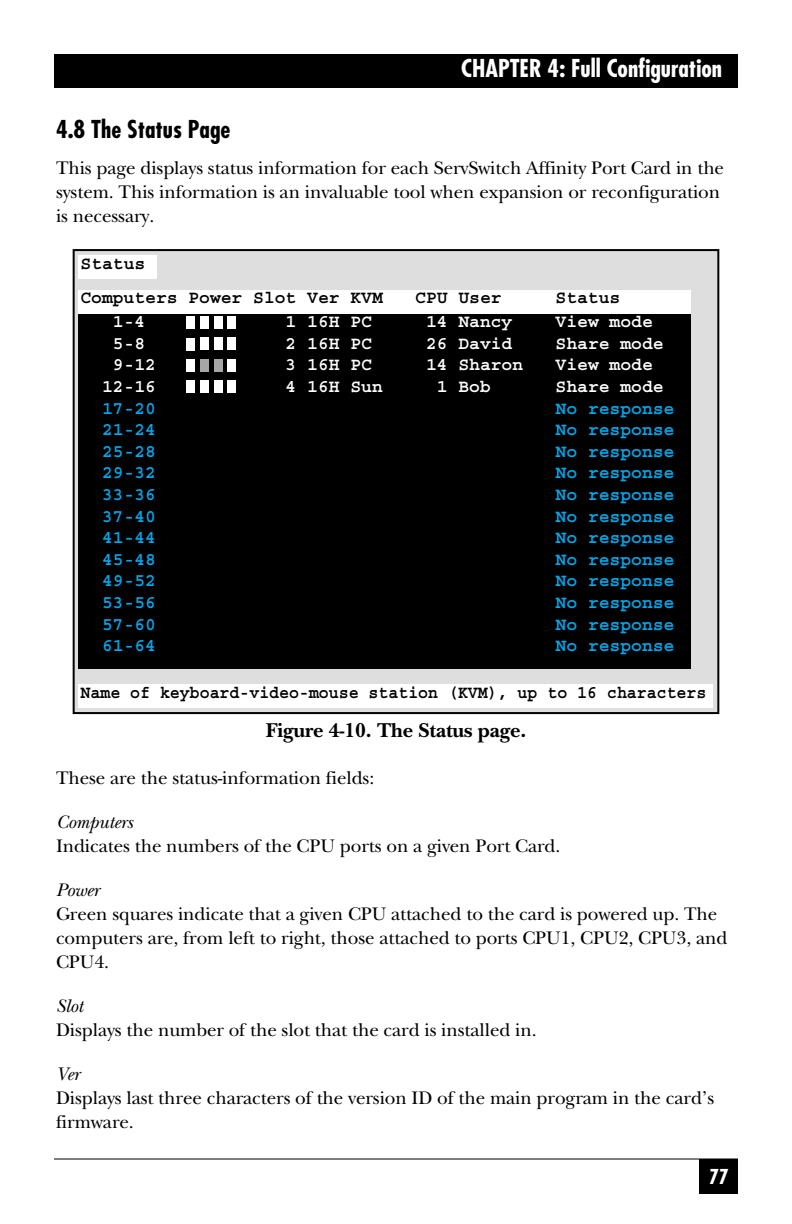
<style>
.page{position:relative;width:792px;height:1224px;background:#fff}
.page>*{position:absolute;margin:0;border:0;box-sizing:border-box;transform-origin:0 0}
.t1{font:700 condensed 24px "Futura";color:#fff}
.t2{font:700 condensed 24px "Futura";color:#000}
.t3{font:700 20.8px "New Baskerville";letter-spacing:-.005em;color:#000}
.t4{font:700 condensed 20px "Futura";color:#fff}
.t5{font:19px/24px "New Baskerville";letter-spacing:-.005em;color:#000}
.t6{font:italic 19px "New Baskerville";letter-spacing:-.005em;color:#000}
.t7{font:700 18px "Courier";color:#00a8ec}
.t8{font:700 18px "Courier";color:#fff}
.t9{font:700 18px "Courier";color:#000;scale:.92 1}
.t10{font:700 18px "Courier";color:#000}
</style>
<div class="page">
<div style="left:54px;top:54px;width:684px;height:34px;background:#000"></div>
<div style="left:700px;top:1159px;width:38px;height:35px;background:#000"></div>
<div style="left:74px;top:250px;width:644px;height:463px;background:#dedede"></div>
<div style="left:73px;top:249px;width:646px;height:465px;border:2px solid #000"></div>
<hr style="left:54px;top:1158px;width:684px;height:2px;background:#000">
<div style="left:79px;top:255px;width:78px;height:24px;background:#fff"></div>
<div style="left:79px;top:684px;width:634px;height:24px;background:#fff"></div>
<div style="left:78px;top:290px;width:613px;height:23px;background:#fff"></div>
<div style="left:78px;top:314px;width:613px;height:354px;background:#000"></div>
<div style="left:187px;top:317px;width:8px;height:12px;background:#fff"></div>
<div style="left:201px;top:317px;width:8px;height:12px;background:#fff"></div>
<div style="left:214px;top:317px;width:9px;height:12px;background:#fff"></div>
<div style="left:228px;top:317px;width:8px;height:12px;background:#fff"></div>
<div style="left:187px;top:338px;width:8px;height:12px;background:#fff"></div>
<div style="left:201px;top:338px;width:8px;height:12px;background:#fff"></div>
<div style="left:214px;top:338px;width:9px;height:12px;background:#fff"></div>
<div style="left:228px;top:337px;width:8px;height:12px;background:#fff"></div>
<div style="left:187px;top:359px;width:8px;height:12px;background:#fff"></div>
<div style="left:201px;top:359px;width:8px;height:13px;background:#a6a6a6"></div>
<div style="left:214px;top:359px;width:9px;height:12px;background:#a6a6a6"></div>
<div style="left:228px;top:359px;width:8px;height:12px;background:#fff"></div>
<div style="left:187px;top:381px;width:8px;height:12px;background:#fff"></div>
<div style="left:200px;top:381px;width:9px;height:12px;background:#fff"></div>
<div style="left:214px;top:381px;width:9px;height:12px;background:#fff"></div>
<div style="left:228px;top:380px;width:8px;height:13px;background:#fff"></div>
<p class="t1" style="left:461px;top:58px;width:262px">CHAPTER 4: Full Configuration</p>
<p class="t2" style="left:56px;top:119px;width:176px">4.8 The Status Page</p>
<p class="t5" style="left:56px;top:158px;width:670px">This page displays status information for each ServSwitch Affinity Port Card in the system. This information is an invaluable tool when expansion or reconfiguration is necessary.</p>
<p class="t10" style="left:81px;top:257px;width:66px">Status</p>
<p class="t10" style="left:80px;top:292px;width:304px">Computers Power Slot Ver KVM</p>
<p class="t10" style="left:415px;top:292px;width:88px">CPU User</p>
<p class="t10" style="left:556px;top:292px;width:66px">Status</p>
<p class="t8" style="left:113px;top:316px;width:34px">1-4</p>
<p class="t8" style="left:286px;top:316px;width:88px">1 16H PC</p>
<p class="t8" style="left:426px;top:316px;width:88px">14 Nancy</p>
<p class="t8" style="left:556px;top:316px;width:99px">View mode</p>
<p class="t8" style="left:113px;top:338px;width:34px">5-8</p>
<p class="t8" style="left:286px;top:338px;width:88px">2 16H PC</p>
<p class="t8" style="left:426px;top:338px;width:88px">26 David</p>
<p class="t8" style="left:556px;top:338px;width:109px">Share mode</p>
<p class="t8" style="left:113px;top:359px;width:45px">9-12</p>
<p class="t8" style="left:286px;top:359px;width:88px">3 16H PC</p>
<p class="t8" style="left:426px;top:359px;width:99px">14 Sharon</p>
<p class="t8" style="left:556px;top:359px;width:99px">View mode</p>
<p class="t8" style="left:102px;top:381px;width:55px">12-16</p>
<p class="t8" style="left:286px;top:381px;width:99px">4 16H Sun</p>
<p class="t8" style="left:437px;top:381px;width:55px">1 Bob</p>
<p class="t8" style="left:556px;top:381px;width:109px">Share mode</p>
<p class="t7" style="left:102px;top:402px;width:55px">17-20</p>
<p class="t7" style="left:556px;top:402px;width:120px">No response</p>
<p class="t7" style="left:102px;top:424px;width:55px">21-24</p>
<p class="t7" style="left:556px;top:424px;width:120px">No response</p>
<p class="t7" style="left:102px;top:446px;width:55px">25-28</p>
<p class="t7" style="left:556px;top:446px;width:120px">No response</p>
<p class="t7" style="left:102px;top:467px;width:55px">29-32</p>
<p class="t7" style="left:556px;top:467px;width:120px">No response</p>
<p class="t7" style="left:102px;top:489px;width:55px">33-36</p>
<p class="t7" style="left:556px;top:489px;width:120px">No response</p>
<p class="t7" style="left:102px;top:510px;width:55px">37-40</p>
<p class="t7" style="left:556px;top:510px;width:120px">No response</p>
<p class="t7" style="left:102px;top:532px;width:55px">41-44</p>
<p class="t7" style="left:556px;top:532px;width:120px">No response</p>
<p class="t7" style="left:102px;top:554px;width:55px">45-48</p>
<p class="t7" style="left:556px;top:554px;width:120px">No response</p>
<p class="t7" style="left:102px;top:575px;width:55px">49-52</p>
<p class="t7" style="left:556px;top:575px;width:120px">No response</p>
<p class="t7" style="left:102px;top:597px;width:55px">53-56</p>
<p class="t7" style="left:556px;top:597px;width:120px">No response</p>
<p class="t7" style="left:102px;top:618px;width:55px">57-60</p>
<p class="t7" style="left:556px;top:618px;width:120px">No response</p>
<p class="t7" style="left:102px;top:640px;width:55px">61-64</p>
<p class="t7" style="left:556px;top:640px;width:120px">No response</p>
<p class="t9" style="left:81px;top:686px;width:682px">Name of keyboard-video-mouse station (KVM), up to 16 characters</p>
<p class="t3" style="left:266px;top:723px;width:262px">Figure 4-10. The Status page.</p>
<p class="t5" style="left:56px;top:768px;width:320px">These are the status-information fields:</p>
<p class="t6" style="left:56px;top:815px;width:79px">Computers</p>
<p class="t5" style="left:56px;top:836px;width:506px">Indicates the numbers of the CPU ports on a given Port Card.</p>
<p class="t6" style="left:56px;top:883px;width:45px">Power</p>
<p class="t5" style="left:56px;top:904px;width:673px">Green squares indicate that a given CPU attached to the card is powered up. The computers are, from left to right, those attached to ports CPU1, CPU2, CPU3, and<br>CPU4.</p>
<p class="t6" style="left:56px;top:999px;width:29px">Slot</p>
<p class="t5" style="left:56px;top:1020px;width:482px">Displays the number of the slot that the card is installed in.</p>
<p class="t6" style="left:56px;top:1067px;width:25px">Ver</p>
<p class="t5" style="left:56px;top:1088px;width:660px">Displays last three characters of the version ID of the main program in the card’s firmware.</p>
<p class="t4" style="left:709px;top:1168px;width:21px">77</p>
</div>
